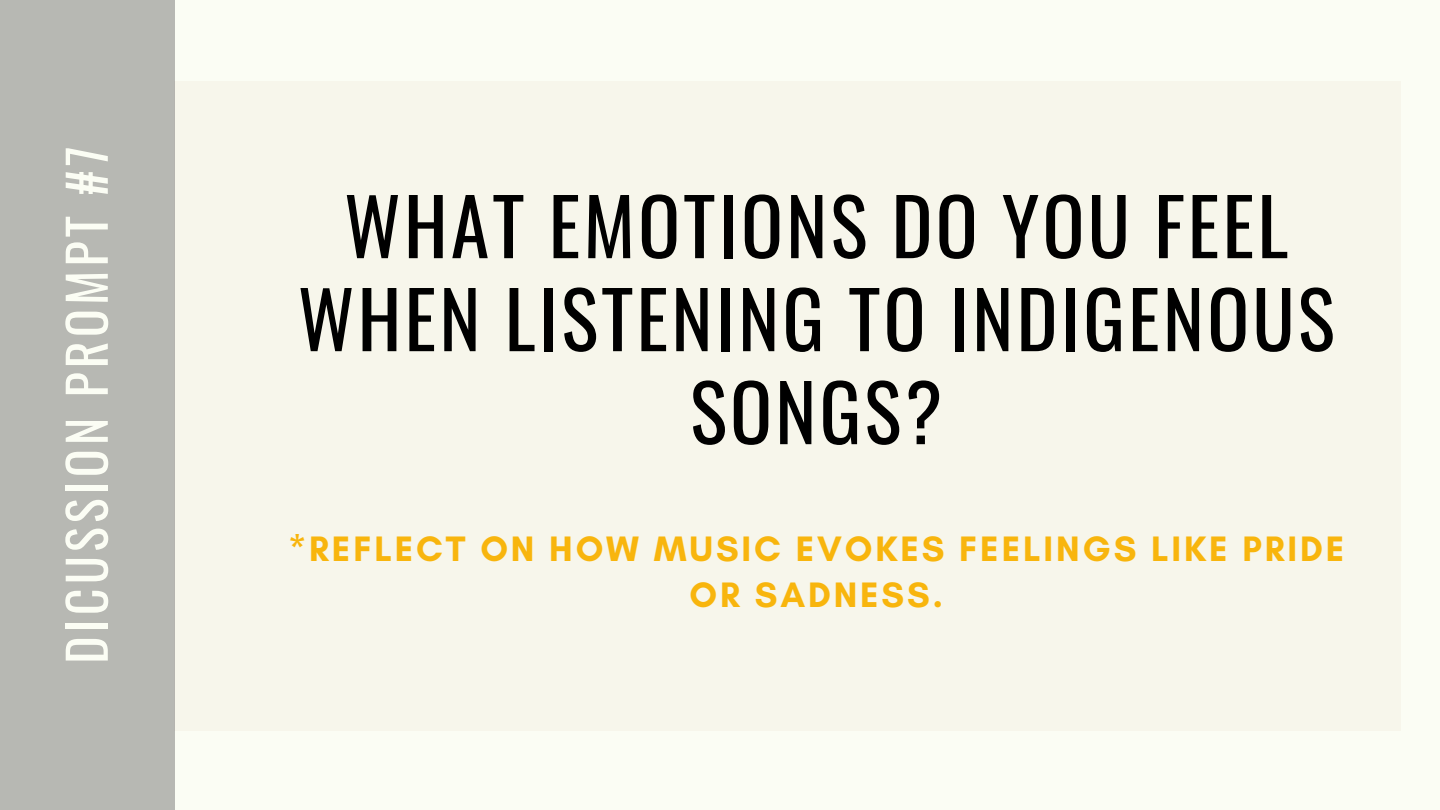
<style>
.page{position:relative;width:1440px;height:810px;background:#fbfdf4}
.page>*{position:absolute;margin:0;border:0;box-sizing:border-box;transform-origin:0 0}
.t1{font:78px/93px "Oswald";letter-spacing:.04em;color:#000;text-align:center}
.t2{font:52px "Oswald";letter-spacing:.08em;color:#fbfdf4}
.t3{font:700 36px/46.5px "Glacial Indifference";letter-spacing:.08em;color:#f8b50d;text-align:center}
</style>
<div class="page">
<div style="left:174px;top:81px;width:1227px;height:649px;background:#f7f6eb"></div>
<div style="left:0;top:0;width:175px;height:810px;background:#b7b8b3"></div>
<p class="t2" style="left:46px;top:664px;width:519px;rotate:-90deg">DICUSSION PROMPT #7</p>
<h2 class="t1" style="left:298px;top:176px;width:1039px">WHAT EMOTIONS DO YOU FEEL<br>WHEN LISTENING TO INDIGENOUS<br>SONGS?</h2>
<p class="t3" style="left:288px;top:525px;width:1058px">*REFLECT ON HOW MUSIC EVOKES FEELINGS LIKE PRIDE<br>OR SADNESS.</p>
</div>
